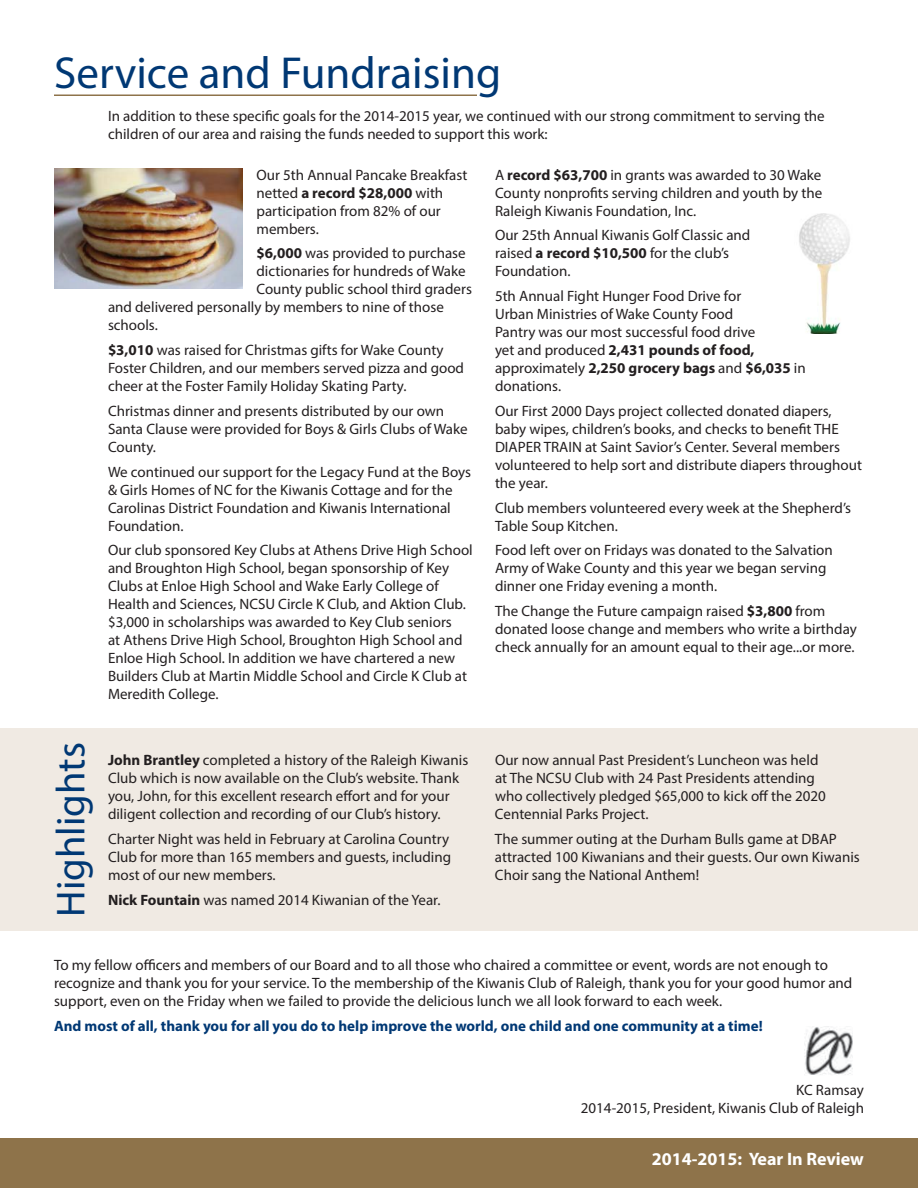
<style>
.page{position:relative;width:918px;height:1188px;background:#fff}
.page>*{position:absolute;margin:0;border:0;box-sizing:border-box;transform-origin:0 0}
.t1{font:45px "Myriad Pro";color:#003874}
.t2{font:40.5px "Myriad Pro";color:#003874}
.t3{font:700 18px "Myriad Pro";color:#fff}
.t4{font:15px/18px "Myriad Pro";color:#231f20}
.t5{font:700 15px "Myriad Pro";color:#003874}
.s1{font-weight:700}
</style>
<div class="page">
<div style="left:0;top:729px;width:918px;height:202px;background:#f0eae3"></div>
<div style="left:0;top:1139px;width:918px;height:49px;background:#8e734a"></div>
<hr style="left:54px;top:94px;width:423px;height:2px;background:#8e734a">
<img style="left:54px;top:168px;width:189px;height:120px">
<img style="left:799px;top:214px;width:51px;height:120px">
<img style="left:804px;top:1026px;width:49px;height:49px">
<h1 class="t1" style="left:54px;top:56px;width:449px">Service and Fundraising</h1>
<p class="t4" style="left:108px;top:109px;width:718px">In addition to these specific goals for the 2014-2015 year, we continued with our strong commitment to serving the children of our area and raising the funds needed to support this work:</p>
<p class="t4" style="left:256px;top:167px;width:212px">Our 5th Annual Pancake Breakfast netted <span class="s1">a record $28,000</span> with participation from 82% of our members.</p>
<p class="t4" style="left:256px;top:246px;width:211px"><span class="s1">$6,000</span> was provided to purchase</p>
<p class="t4" style="left:256px;top:264px;width:211px">dictionaries for hundreds of Wake</p>
<p class="t4" style="left:256px;top:282px;width:217px">County public school third graders</p>
<p class="t4" style="left:108px;top:300px;width:337px">and delivered personally by members to nine of those</p>
<p class="t4" style="left:108px;top:318px;width:51px">schools.</p>
<p class="t4" style="left:108px;top:343px;width:358px"><span class="s1">$3,010</span> was raised for Christmas gifts for Wake County<br>Foster Children, and our members served pizza and good cheer at the Foster Family Holiday Skating Party.</p>
<p class="t4" style="left:108px;top:403px;width:361px">Christmas dinner and presents distributed by our own<br>Santa Clause were provided for Boys &amp; Girls Clubs of Wake<br>County.</p>
<p class="t4" style="left:108px;top:464px;width:365px">We continued our support for the Legacy Fund at the Boys &amp; Girls Homes of NC for the Kiwanis Cottage and for the Carolinas District Foundation and Kiwanis International Foundation.</p>
<p class="t4" style="left:108px;top:543px;width:366px">Our club sponsored Key Clubs at Athens Drive High School and Broughton High School, began sponsorship of Key Clubs at Enloe High School and Wake Early College of Health and Sciences, NCSU Circle K Club, and Aktion Club. $3,000 in scholarships was awarded to Key Club seniors<br>at Athens Drive High School, Broughton High School and Enloe High School. In addition we have chartered a new Builders Club at Martin Middle School and Circle K Club at Meredith College.</p>
<h2 class="t2" style="left:56px;top:917px;width:176px;rotate:-90deg">Highlights</h2>
<p class="t4" style="left:108px;top:753px;width:362px"><span class="s1">John Brantley</span> completed a history of the Raleigh Kiwanis Club which is now available on the Club’s website. Thank you, John, for this excellent research effort and for your diligent collection and recording of our Club’s history.</p>
<p class="t4" style="left:108px;top:832px;width:345px">Charter Night was held in February at Carolina Country<br>Club for more than 165 members and guests, including most of our new members.</p>
<p class="t4" style="left:108px;top:892px;width:334px"><span class="s1">Nick Fountain</span> was named 2014 Kiwanian of the Year.</p>
<p class="t4" style="left:495px;top:167px;width:329px;text-align:justify">A <span class="s1">record $63,700</span> in grants was awarded to 30 Wake County nonprofits serving children and youth by the Raleigh Kiwanis Foundation, Inc.</p>
<p class="t4" style="left:495px;top:228px;width:257px">Our 25th Annual Kiwanis Golf Classic and raised <span class="s1">a record $10,500</span> for the club’s<br>Foundation.</p>
<p class="t4" style="left:495px;top:289px;width:312px">5th Annual Fight Hunger Food Drive for<br>Urban Ministries of Wake County Food<br>Pantry was our most successful food drive<br>yet and produced <span class="s1">2,431 pounds of food, </span>approximately <span class="s1">2,250 grocery bags</span> and <span class="s1">$6,035</span> in donations.</p>
<p class="t4" style="left:495px;top:403px;width:369px">Our First 2000 Days project collected donated diapers, baby wipes, children’s books, and checks to benefit THE DIAPER TRAIN at Saint Savior’s Center. Several members volunteered to help sort and distribute diapers throughout the year.</p>
<p class="t4" style="left:495px;top:500px;width:357px">Club members volunteered every week at the Shepherd’s<br>Table Soup Kitchen.</p>
<p class="t4" style="left:495px;top:543px;width:339px">Food left over on Fridays was donated to the Salvation<br>Army of Wake County and this year we began serving dinner one Friday evening a month.</p>
<p class="t4" style="left:495px;top:604px;width:363px">The Change the Future campaign raised <span class="s1">$3,800</span> from donated loose change and members who write a birthday check annually for an amount equal to their age...or more.</p>
<p class="t4" style="left:495px;top:753px;width:332px">Our now annual Past President’s Luncheon was held at The NCSU Club with 24 Past Presidents attending who collectively pledged $65,000 to kick off the 2020<br>Centennial Parks Project.</p>
<p class="t4" style="left:495px;top:832px;width:366px">The summer outing at the Durham Bulls game at DBAP attracted 100 Kiwanians and their guests. Our own Kiwanis<br>Choir sang the National Anthem!</p>
<p class="t4" style="left:54px;top:957px;width:800px">To my fellow officers and members of our Board and to all those who chaired a committee or event, words are not enough to recognize and thank you for your service. To the membership of the Kiwanis Club of Raleigh, thank you for your good humor and support, even on the Friday when we failed to provide the delicious lunch we all look forward to each week.</p>
<p class="t5" style="left:54px;top:1020px;width:710px">And most of all, thank you for all you do to help improve the world, one child and one community at a time!</p>
<p class="t4" style="left:581px;top:1083px;width:285px;text-align:right">KC Ramsay<br>2014-2015, President, Kiwanis Club of Raleigh</p>
<p class="t3" style="left:652px;top:1152px;width:214px">2014-2015: Year In Review</p>
</div>
